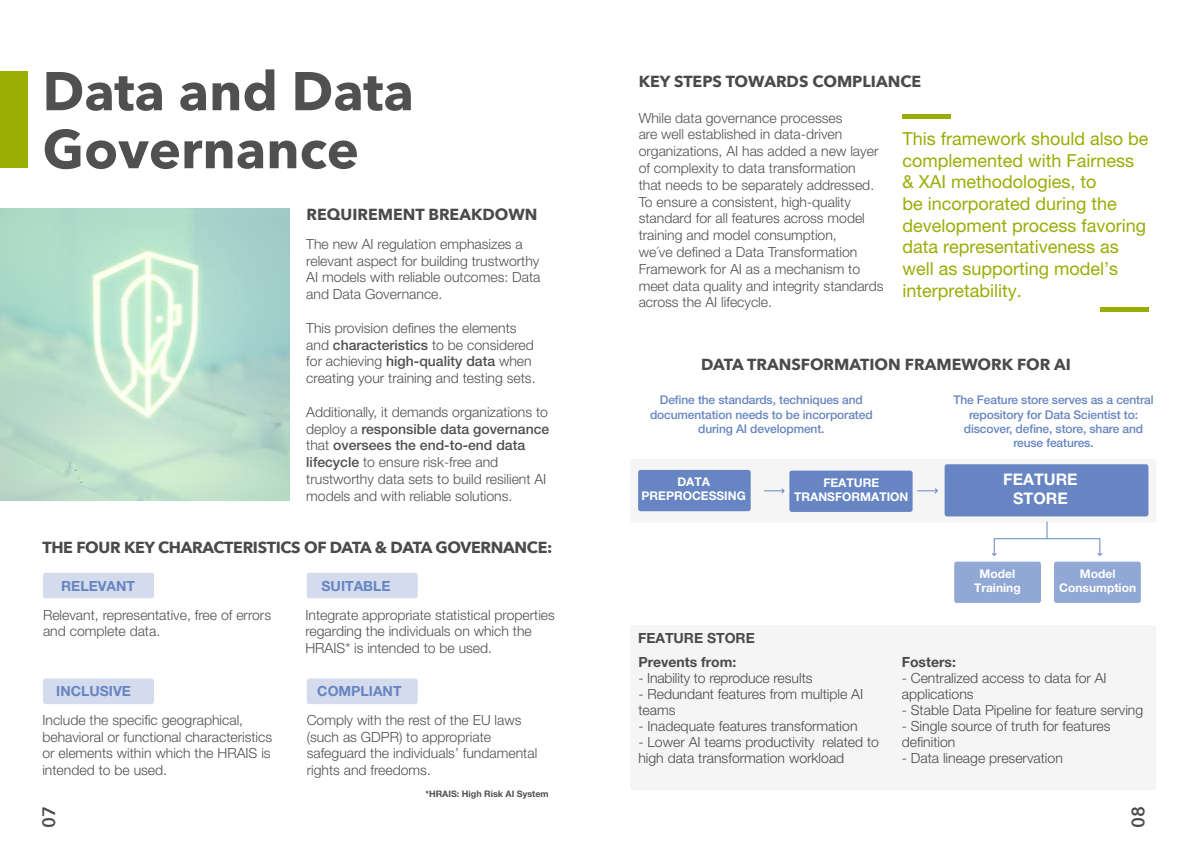
<style>
.page{position:relative;width:1191px;height:842px;background:#fff}
.page>*{position:absolute;margin:0;border:0;box-sizing:border-box;transform-origin:0 0}
.t1{font:700 54px/58px "Avenir Next";color:#505050}
.t2{font:18px/21.6px "Helvetica Neue LT Pro";color:#99ad05}
.t3{font:600 18px "Avenir Next";color:#4a4a4a}
.t4{font:700 16px "Avenir Next";color:#4a4a4a}
.t5{font:700 16px "Avenir Next";letter-spacing:-.02em;color:#4a4a4a}
.t6{font:700 16px/19.2px "Helvetica Neue LT Pro";color:#fff;text-align:center}
.t7{font:300 14px/16.8px "Helvetica Neue LT Pro";color:#505050}
.t8{font:300 14px/16px "Helvetica Neue LT Pro";color:#4a4a4a}
.t9{font:700 14px "Helvetica Neue LT Pro";color:#6685c2}
.t10{font:700 14px "Helvetica Neue LT Pro";color:#4a4a4a}
.t11{font:500 12px/14.4px "Helvetica Neue LT Pro";letter-spacing:-.01em;color:#6685c2;text-align:center}
.t12{font:700 12px/14.4px "Helvetica Neue LT Pro";color:#fff;text-align:center}
.t13{font:700 9px "Helvetica Neue LT Pro";color:#505050}
.s1{font-weight:500}
</style>
<div class="page">
<div style="left:630px;top:459px;width:526px;height:64px;background:#f5f5f5;border-radius:3px"></div>
<div style="left:630px;top:625px;width:526px;height:165px;background:#f5f5f5;border-radius:3px"></div>
<div style="left:43px;top:573px;width:111px;height:25px;background:#d4dbed;border-radius:3px"></div>
<div style="left:43px;top:678px;width:111px;height:26px;background:#d4dbed;border-radius:3px"></div>
<div style="left:307px;top:573px;width:111px;height:25px;background:#d4dbed;border-radius:3px"></div>
<div style="left:307px;top:678px;width:111px;height:26px;background:#d4dbed;border-radius:3px"></div>
<div style="left:0;top:71px;width:27px;height:96px;background:#9aae04"></div>
<img style="left:0;top:208px;width:289px;height:293px">
<div style="left:902px;top:114px;width:49px;height:5px;background:#99ad05"></div>
<div style="left:1099px;top:307px;width:49px;height:5px;background:#99ad05"></div>
<div style="left:638px;top:470px;width:112px;height:41px;background:#6685c2;border-radius:3px"></div>
<div style="left:789px;top:471px;width:123px;height:41px;background:#6685c2;border-radius:3px"></div>
<div style="left:954px;top:562px;width:87px;height:41px;background:#91a8d4;border-radius:3px"></div>
<div style="left:1054px;top:562px;width:86px;height:41px;background:#91a8d4;border-radius:3px"></div>
<div style="left:944px;top:464px;width:204px;height:52px;background:#6685c2;border-radius:3px"></div>
<svg style="left:764px;top:488px;width:21px;height:6px"></svg>
<svg style="left:917px;top:488px;width:21px;height:6px"></svg>
<svg style="left:1046px;top:521px;width:1px;height:17px"></svg>
<div style="left:993px;top:538px;width:107px;height:17px;border:1px solid #6685c2"></div>
<svg style="left:991px;top:552px;width:6px;height:4px"></svg>
<svg style="left:1096px;top:552px;width:7px;height:4px"></svg>
<h1 class="t1" style="left:43px;top:62px;width:373px">Data and Data<br>Governance</h1>
<p class="t4" style="left:306px;top:201px;width:232px">REQUIREMENT BREAKDOWN</p>
<p class="t7" style="left:306px;top:235px;width:236px">The new AI regulation emphasizes a relevant aspect for building trustworthy AI models with reliable outcomes: Data and Data Governance.</p>
<p class="t7" style="left:306px;top:319px;width:231px">This provision defines the elements and <span class="s1">characteristics</span> to be considered for achieving <span class="s1">high-quality data</span> when creating your training and testing sets.</p>
<p class="t7" style="left:306px;top:403px;width:245px">Additionally, it demands organizations to deploy a <span class="s1">responsible data governance </span>that <span class="s1">oversees the end-to-end data lifecycle</span> to ensure risk-free and trustworthy data sets to build resilient AI models and with reliable solutions.</p>
<p class="t5" style="left:42px;top:534px;width:511px">THE FOUR KEY CHARACTERISTICS OF DATA &amp; DATA GOVERNANCE:</p>
<p class="t9" style="left:61px;top:577px;width:75px">RELEVANT</p>
<p class="t9" style="left:321px;top:577px;width:70px">SUITABLE</p>
<p class="t7" style="left:43px;top:606px;width:230px">Relevant, representative, free of errors and complete data.</p>
<p class="t7" style="left:305px;top:606px;width:251px">Integrate appropriate statistical properties regarding the individuals on which the<br>HRAIS* is intended to be used.</p>
<p class="t9" style="left:56px;top:683px;width:76px">INCLUSIVE</p>
<p class="t9" style="left:317px;top:683px;width:86px">COMPLIANT</p>
<p class="t7" style="left:42px;top:711px;width:231px">Include the specific geographical, behavioral or functional characteristics or elements within which the HRAIS is intended to be used.</p>
<p class="t7" style="left:307px;top:711px;width:232px">Comply with the rest of the EU laws (such as GDPR) to appropriate safeguard the individuals’ fundamental rights and freedoms.</p>
<p class="t13" style="left:425px;top:788px;width:125px">*HRAIS: High Risk AI System</p>
<p class="t4" style="left:638px;top:67px;width:284px">KEY STEPS TOWARDS COMPLIANCE</p>
<p class="t7" style="left:638px;top:109px;width:246px">While data governance processes<br>are well established in data-driven organizations, AI has added a new layer of complexity to data transformation<br>that needs to be separately addressed.<br>To ensure a consistent, high-quality standard for all features across model training and model consumption,<br>we´ve defined a Data Transformation Framework for AI as a mechanism to meet data quality and integrity standards across the AI lifecycle.</p>
<p class="t2" style="left:902px;top:128px;width:247px">This framework should also be complemented with Fairness &amp; XAI methodologies, to<br>be incorporated during the development process favoring data representativeness as well as supporting model’s interpretability.</p>
<p class="t4" style="left:701px;top:351px;width:371px">DATA TRANSFORMATION FRAMEWORK FOR AI</p>
<p class="t11" style="left:650px;top:393px;width:224px">Define the standards, techniques and documentation needs to be incorporated during AI development.</p>
<p class="t11" style="left:953px;top:393px;width:202px">The Feature store serves as a central repository for Data Scientist to: discover, define, store, share and reuse features.</p>
<p class="t12" style="left:641px;top:474px;width:106px">DATA<br>PREPROCESSING</p>
<p class="t12" style="left:794px;top:475px;width:116px">FEATURE<br>TRANSFORMATION</p>
<p class="t10" style="left:638px;top:630px;width:118px">FEATURE STORE</p>
<p class="t6" style="left:1003px;top:469px;width:76px">FEATURE<br>STORE</p>
<p class="t12" style="left:974px;top:566px;width:48px">Model<br>Training</p>
<p class="t12" style="left:1059px;top:566px;width:78px">Model<br>Consumption</p>
<p class="t10" style="left:638px;top:653px;width:100px">Prevents from:</p>
<p class="t8" style="left:638px;top:670px;width:176px">- Inability to reproduce results</p>
<p class="t8" style="left:638px;top:686px;width:226px">- Redundant features from multiple AI teams</p>
<p class="t8" style="left:638px;top:718px;width:221px">- Inadequate features transformation</p>
<p class="t8" style="left:638px;top:734px;width:242px">- Lower AI teams productivity related to high data transformation workload</p>
<p class="t10" style="left:901px;top:653px;width:56px">Fosters:</p>
<p class="t8" style="left:901px;top:670px;width:206px">- Centralized access to data for AI applications</p>
<p class="t8" style="left:901px;top:702px;width:243px">- Stable Data Pipeline for feature serving</p>
<p class="t8" style="left:901px;top:718px;width:210px">- Single source of truth for features definition</p>
<p class="t8" style="left:901px;top:750px;width:163px">- Data lineage preservation</p>
<p class="t3" style="left:33px;top:827px;width:23px;rotate:-90deg">07</p>
<p class="t3" style="left:1122px;top:827px;width:23px;rotate:-90deg">08</p>
</div>
